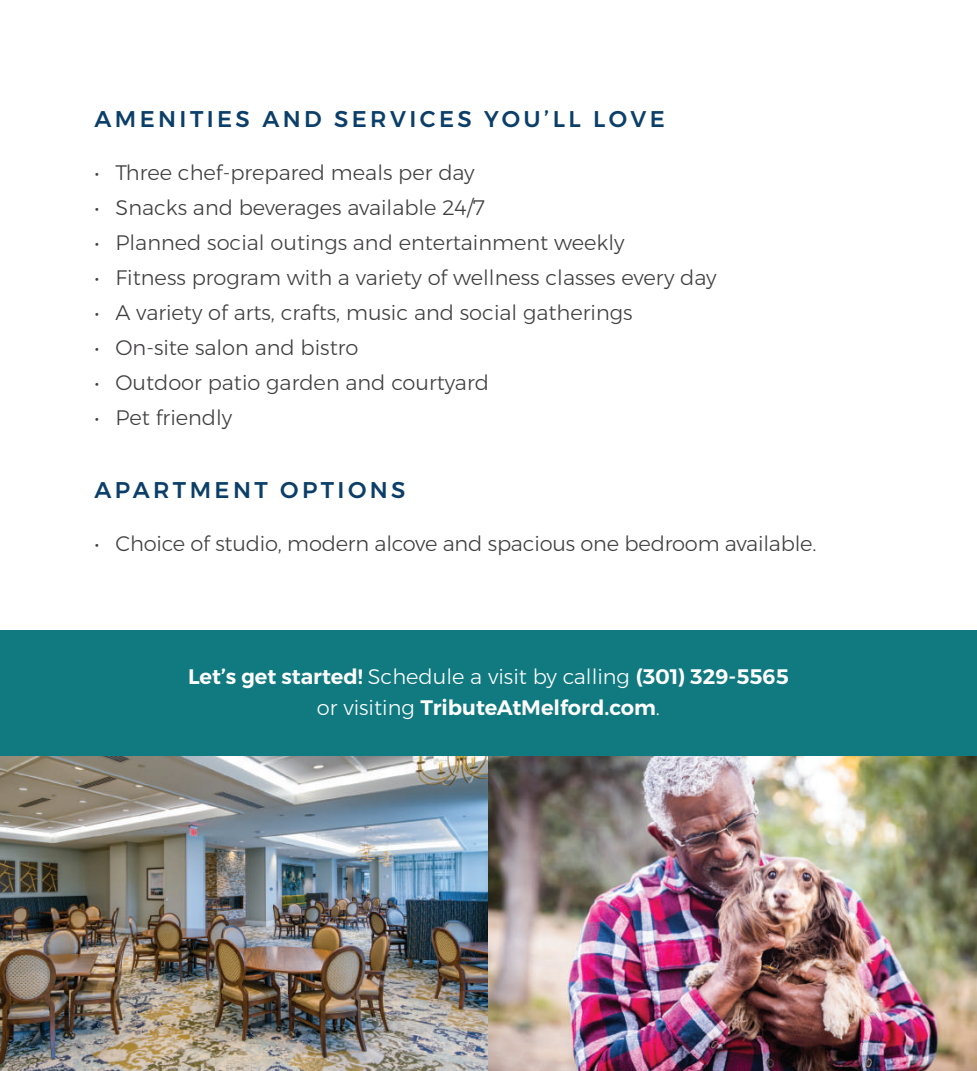
<style>
.page{position:relative;width:977px;height:1071px;background:#fff}
.page>*{position:absolute;margin:0;border:0;box-sizing:border-box;transform-origin:0 0}
.t1{font:500 22.75px "Montserrat";letter-spacing:.15em;color:#0b3f69}
.t2{font:300 21px "Montserrat";color:#413f41}
.t3{font:600 21px/31.5px "Montserrat";color:#fff;text-align:center}
.s1{font-weight:300}
</style>
<div class="page">
<div style="left:0;top:630px;width:976px;height:126px;background:#117a81"></div>
<img style="left:0;top:756px;width:976px;height:315px">
<p class="t1" style="left:94px;top:101px;width:572px">AMENITIES AND SERVICES YOU’LL LOVE</p>
<p class="t2" style="left:94px;top:156px;width:381px">• Three chef-prepared meals per day</p>
<p class="t2" style="left:94px;top:191px;width:392px">• Snacks and beverages available 24/7</p>
<p class="t2" style="left:94px;top:226px;width:531px">• Planned social outings and entertainment weekly</p>
<p class="t2" style="left:94px;top:261px;width:623px">• Fitness program with a variety of wellness classes every day</p>
<p class="t2" style="left:94px;top:296px;width:539px">• A variety of arts, crafts, music and social gatherings</p>
<p class="t2" style="left:94px;top:331px;width:265px">• On-site salon and bistro</p>
<p class="t2" style="left:94px;top:366px;width:396px">• Outdoor patio garden and courtyard</p>
<p class="t2" style="left:94px;top:401px;width:139px">• Pet friendly</p>
<p class="t1" style="left:94px;top:472px;width:312px">APARTMENT OPTIONS</p>
<p class="t2" style="left:94px;top:527px;width:723px">• Choice of studio, modern alcove and spacious one bedroom available.</p>
<p class="t3" style="left:188px;top:660px;width:602px">Let’s get started! <span class="s1">Schedule a visit by calling</span> (301) 329-5565 <span class="s1">or visiting</span> TributeAtMelford.com<span class="s1">.</span></p>
</div>
